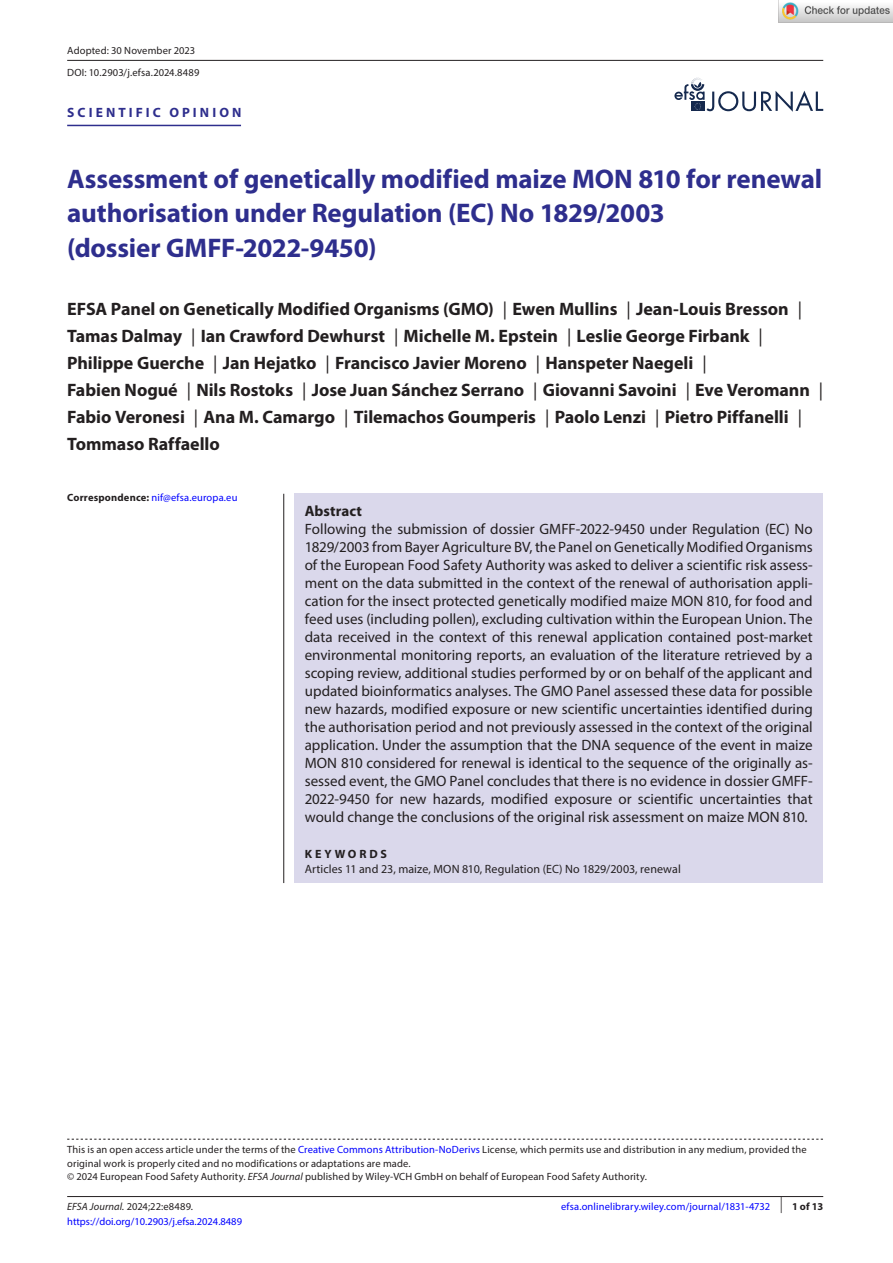
<style>
.page{position:relative;width:893px;height:1263px;background:#fff}
.page>*{position:absolute;margin:0;border:0;box-sizing:border-box;transform-origin:0 0}
.t1{font:700 27px/34.5px "Myriad Pro";letter-spacing:-.005em;color:#2e2e8d}
.t2{font:700 18px/27px "Myriad Pro";letter-spacing:-.005em;color:#231f20}
.t3{font:15px/18px "Myriad Pro";color:#231f20;text-align:justify}
.t4{font:700 15px "Myriad Pro";color:#231f20}
.t5{font:700 13.5px "Myriad Pro";letter-spacing:.23em;color:#2e2e8d}
.t6{font:12px "Myriad Pro";letter-spacing:.005em;color:#231f20}
.t7{font:700 12px "Myriad Pro";letter-spacing:.24em;color:#231f20}
.t8{font:10.5px/13.5px "Myriad Pro";letter-spacing:.015em;color:#231f20}
.t9{font:10.5px "Myriad Pro";letter-spacing:.01em;color:#00f}
.t10{font:700 10.5px "Myriad Pro";color:#231f20}
.s1{font-weight:400}
.s2{font-weight:700;color:#231f20}
.s3{color:#00f}
.s4{font-style:italic}
</style>
<div class="page">
<hr style="left:67px;top:1196px;width:756px;height:1px;background:#231f20">
<svg style="left:674px;top:78px;width:149px;height:34px"></svg>
<hr style="left:67px;top:125px;width:174px;height:1px;background:#2e2e8d">
<hr style="left:67px;top:60px;width:756px;height:1px;background:#231f20">
<svg style="left:67px;top:1139px;width:756px;height:1px"></svg>
<div style="left:294px;top:494px;width:529px;height:389px;background:#dad8eb"></div>
<hr style="left:283px;top:494px;width:1px;height:389px;background:#231f20">
<img style="left:779px;top:2px;width:114px;height:20px">
<p class="t8" style="left:67px;top:39px;width:134px;line-height:22px">Adopted: 30 November 2023<br>DOI: 10.2903/j.efsa.2024.8489</p>
<p class="t5" style="left:67px;top:104px;width:176px">SCIENTIFIC OPINION</p>
<h1 class="t1" style="left:67px;top:160px;width:757px">Assessment of genetically modified maize MON 810 for renewal authorisation under Regulation (EC) No 1829/2003<br>(dossier GMFF-2022-9450)</h1>
<p class="t2" style="left:67px;top:295px;width:758px">EFSA Panel on Genetically Modified Organisms (GMO) <span class="s1">|</span> Ewen Mullins <span class="s1">|</span> Jean-Louis Bresson <span class="s1">| </span>Tamas Dalmay <span class="s1">|</span> Ian Crawford Dewhurst <span class="s1">|</span> Michelle M. Epstein <span class="s1">|</span> Leslie George Firbank <span class="s1">| </span>Philippe Guerche <span class="s1">|</span> Jan Hejatko <span class="s1">|</span> Francisco Javier Moreno <span class="s1">|</span> Hanspeter Naegeli <span class="s1">|<br></span>Fabien Nogué <span class="s1">|</span> Nils Rostoks <span class="s1">|</span> Jose Juan Sánchez Serrano <span class="s1">|</span> Giovanni Savoini <span class="s1">|</span> Eve Veromann <span class="s1">| </span>Fabio Veronesi <span class="s1">|</span> Ana M. Camargo <span class="s1">|</span> Tilemachos Goumperis <span class="s1">|</span> Paolo Lenzi <span class="s1">|</span> Pietro Piffanelli <span class="s1">| </span>Tommaso Raffaello</p>
<p class="t9" style="left:67px;top:491px;width:172px"><span class="s2">Correspondence:</span> nif@efsa.europa.eu</p>
<p class="t4" style="left:305px;top:501px;width:59px">Abstract</p>
<p class="t3" style="left:305px;top:519px;width:510px">Following the submission of dossier GMFF-2022-9450 under Regulation (EC) No 1829/2003 from Bayer Agriculture BV, the Panel on Genetically Modified Organisms of the European Food Safety Authority was asked to deliver a scientific risk assess&shy;ment on the data submitted in the context of the renewal of authorisation appli&shy;cation for the insect protected genetically modified maize MON 810, for food and feed uses (including pollen), excluding cultivation within the European Union. The data received in the context of this renewal application contained post-market environmental monitoring reports, an evaluation of the literature retrieved by a scoping review, additional studies performed by or on behalf of the applicant and updated bioinformatics analyses. The GMO Panel assessed these data for possible new hazards, modified exposure or new scientific uncertainties identified during the authorisation period and not previously assessed in the context of the original application. Under the assumption that the DNA sequence of the event in maize MON 810 considered for renewal is identical to the sequence of the originally as&shy;sessed event, the GMO Panel concludes that there is no evidence in dossier GMFF-2022-9450 for new hazards, modified exposure or scientific uncertainties that would change the conclusions of the original risk assessment on maize MON 810.</p>
<p class="t7" style="left:305px;top:846px;width:84px">KEYWORDS</p>
<p class="t6" style="left:305px;top:861px;width:378px">Articles 11 and 23, maize, MON 810, Regulation (EC) No 1829/2003, renewal</p>
<p class="t8" style="left:67px;top:1142px;width:741px">This is an open access article under the terms of the <span class="s3">Creative Commons Attribution-NoDerivs</span> License, which permits use and distribution in any medium, provided the original work is properly cited and no modifications or adaptations are made.<br>© 2024 European Food Safety Authority. <span class="s4">EFSA Journal</span> published by Wiley-VCH GmbH on behalf of European Food Safety Authority.</p>
<p class="t8" style="left:67px;top:1200px;width:127px"><span class="s4">EFSA Journal.</span> 2024;22:e8489.</p>
<p class="t10" style="left:780px;top:1200px;width:45px"><sup>|</sup> 1 of 13</p>
<p class="t9" style="left:67px;top:1215px;width:176px">https://doi.org/10.2903/j.efsa.2024.8489</p>
<p class="t9" style="left:561px;top:1200px;width:211px">efsa.onlinelibrary.wiley.com/journal/1831-4732</p>
</div>
